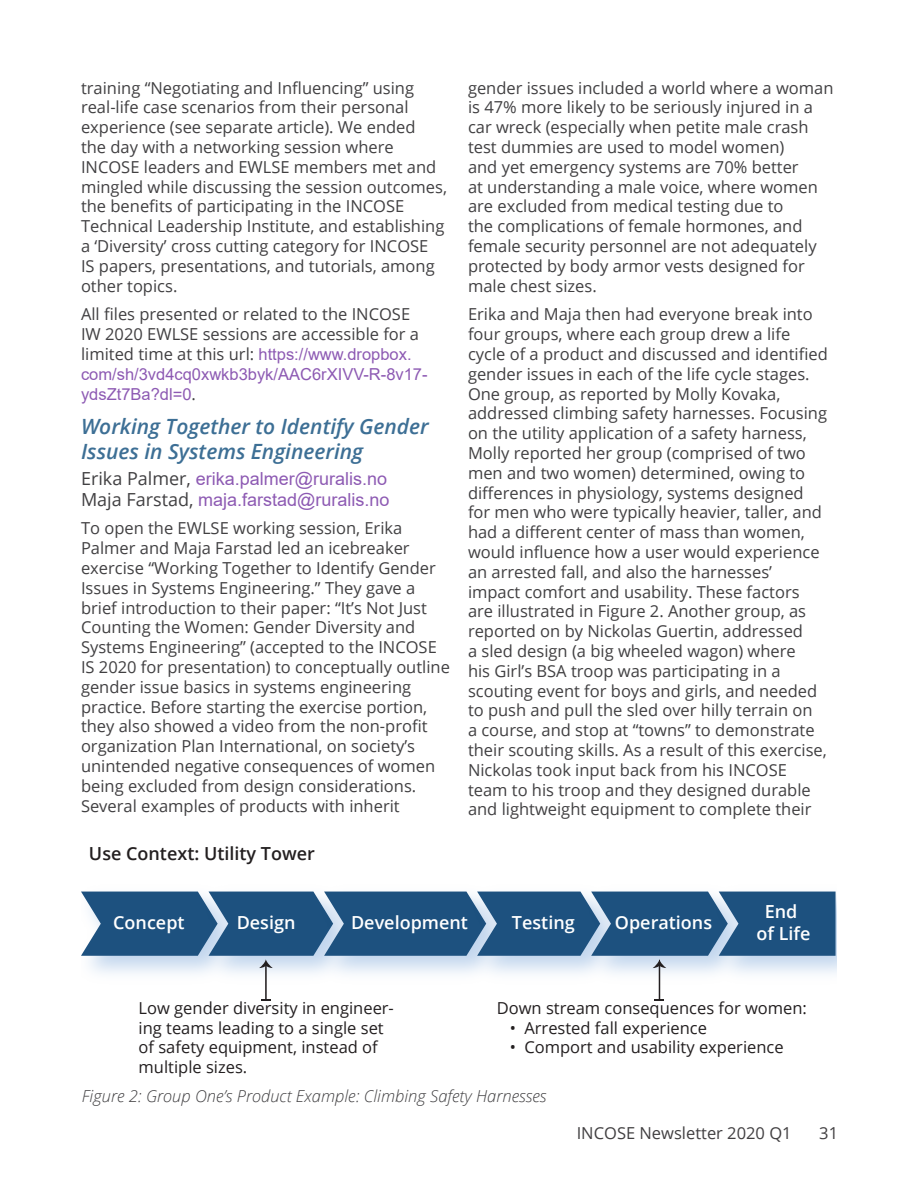
<style>
.page{position:relative;width:918px;height:1188px;background:#fff}
.page>*{position:absolute;margin:0;border:0;box-sizing:border-box;transform-origin:0 0}
.Heading_1{font:italic 600 21px/25.2px "Open Sans";color:#3d6f95}
.Subtitles_left{font:18px/21px "Arial";color:#8d5ab3}
.t1{font:600 18px/21.6px "Open Sans";color:#fff;text-align:center}
.t2{font:600 18px "Open Sans";color:#231f20}
.t3{font:16.5px/19.8px "Open Sans";color:#414042}
.t4{font:16.5px/19.8px "Open Sans";color:#231f20}
.t5{font:italic 300 16.5px "Open Sans";color:#414042}
.t6{font:16.5px "Open Sans";color:#413f41}
.s1{font-family:"Arial";color:#8d5ab3}
.s2{font-family:"Open Sans";color:#414042}
</style>
<div class="page">
<img style="left:579px;top:891px;width:128px;height:98px">
<hr style="left:265px;top:965px;width:2px;height:35px;background:#231f20">
<svg style="left:261px;top:999px;width:10px;height:2px"></svg>
<hr style="left:659px;top:965px;width:1px;height:35px;background:#231f20">
<svg style="left:655px;top:999px;width:9px;height:2px"></svg>
<svg style="left:81px;top:892px;width:755px;height:76px;background:#477299"></svg>
<p class="t3" style="left:81px;top:77px;width:368px">training “Negotiating and Influencing” using real-life case scenarios from their personal experience (see separate article). We ended<br>the day with a networking session where INCOSE leaders and EWLSE members met and mingled while discussing the session outcomes, the benefits of participating in the INCOSE Technical Leadership Institute, and establishing a ‘Diversity’ cross cutting category for INCOSE<br>IS papers, presentations, and tutorials, among other topics.</p>
<p class="t3" style="left:81px;top:304px;width:348px">All files presented or related to the INCOSE IW 2020 EWLSE sessions are accessible for a limited time at this url: <span class="s1">https://www.dropbox. com/sh/3vd4cq0xwkb3byk/AAC6rXIVV-R-8v17- ydsZt7Ba?dl=0</span>.</p>
<p class="Heading_1" style="left:81px;top:413px;width:349px">Working Together to Identify Gender<br>Issues in Systems Engineering</p>
<p class="Subtitles_left" style="left:81px;top:468px;width:310px"><span class="s2">Erika Palmer,</span> erika.palmer@ruralis.no<br><span class="s2">Maja Farstad,</span> maja.farstad@ruralis.no</p>
<p class="t3" style="left:81px;top:518px;width:371px">To open the EWLSE working session, Erika Palmer and Maja Farstad led an icebreaker exercise “Working Together to Identify Gender Issues in Systems Engineering.” They gave a brief introduction to their paper: “It’s Not Just Counting the Women: Gender Diversity and Systems Engineering” (accepted to the INCOSE IS 2020 for presentation) to conceptually outline gender issue basics in systems engineering practice. Before starting the exercise portion, they also showed a video from the non-profit organization Plan International, on society’s unintended negative consequences of women being excluded from design considerations.<br>Several examples of products with inherit</p>
<p class="t2" style="left:89px;top:841px;width:227px">Use Context: Utility Tower</p>
<p class="t3" style="left:468px;top:77px;width:367px">gender issues included a world where a woman is 47% more likely to be seriously injured in a car wreck (especially when petite male crash test dummies are used to model women)<br>and yet emergency systems are 70% better<br>at understanding a male voice, where women are excluded from medical testing due to<br>the complications of female hormones, and female security personnel are not adequately protected by body armor vests designed for male chest sizes.</p>
<p class="t3" style="left:468px;top:304px;width:361px">Erika and Maja then had everyone break into four groups, where each group drew a life cycle of a product and discussed and identified gender issues in each of the life cycle stages.<br>One group, as reported by Molly Kovaka, addressed climbing safety harnesses. Focusing on the utility application of a safety harness, Molly reported her group (comprised of two men and two women) determined, owing to differences in physiology, systems designed for men who were typically heavier, taller, and had a different center of mass than women, would influence how a user would experience an arrested fall, and also the harnesses’ impact comfort and usability. These factors are illustrated in Figure 2. Another group, as reported on by Nickolas Guertin, addressed<br>a sled design (a big wheeled wagon) where<br>his Girl’s BSA troop was participating in a scouting event for boys and girls, and needed to push and pull the sled over hilly terrain on<br>a course, and stop at “towns” to demonstrate their scouting skills. As a result of this exercise, Nickolas took input back from his INCOSE team to his troop and they designed durable and lightweight equipment to complete their</p>
<p class="t1" style="left:113px;top:911px;width:73px">Concept</p>
<p class="t1" style="left:237px;top:911px;width:60px">Design</p>
<p class="t1" style="left:351px;top:911px;width:118px">Development</p>
<p class="t1" style="left:512px;top:911px;width:64px">Testing</p>
<p class="t1" style="left:615px;top:911px;width:99px">Operations</p>
<p class="t1" style="left:757px;top:900px;width:55px">End of Life</p>
<p class="t4" style="left:139px;top:997px;width:257px">Low gender diversity in engineer&shy;ing teams leading to a single set of safety equipment, instead of multiple sizes.</p>
<p class="t4" style="left:497px;top:997px;width:312px">Down stream consequences for women:</p>
<p class="t4" style="left:510px;top:1017px;width:199px">• Arrested fall experience</p>
<p class="t4" style="left:510px;top:1037px;width:276px">• Comport and usability experience</p>
<p class="t5" style="left:82px;top:1084px;width:466px">Figure 2: Group One’s Product Example: Climbing Safety Harnesses</p>
<p class="t6" style="left:577px;top:1122px;width:216px">INCOSE Newsletter 2020 Q1</p>
<p class="t6" style="left:819px;top:1122px;width:20px">31</p>
</div>
